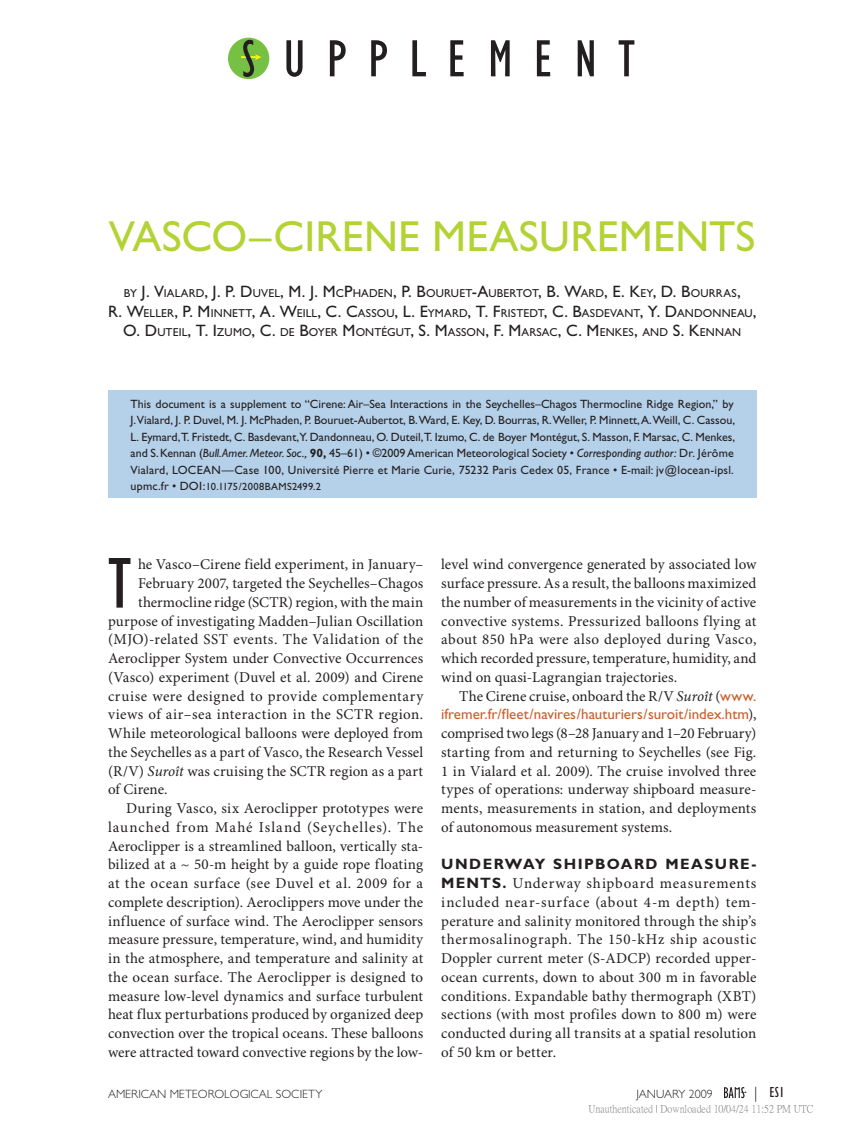
<style>
.page{position:relative;width:851px;height:1134px;background:#fff}
.page>*{position:absolute;margin:0;border:0;box-sizing:border-box;transform-origin:0 0}
.t1{font:condensed 74.25px "Gill Sans";color:#231f20}
.t2{font:condensed 54px "Gill Sans";letter-spacing:.39em;color:#231f20}
.t3{font:43.5px "Gill Sans";letter-spacing:.005em;color:#b3d234}
.t4{font:15px/18.8px "Minion Pro";letter-spacing:.01em;color:#231f20;text-align:justify}
.t5{font:15px "Minion Pro";letter-spacing:.03em;color:#231f20}
.t6{font:15px "Gill Sans";color:#cd5d2b}
.t7{font:15px "Minion Pro";letter-spacing:.04em;color:#231f20}
.t8{font:15px "Minion Pro";letter-spacing:.065em;color:#231f20}
.t9{font:700 15px "Gill Sans";letter-spacing:.095em;color:#231f20}
.t10{font:condensed 15px "Gill Sans";color:#231f20}
.t11{font:12px/16.5px "Gill Sans";color:#231f20}
.t12{font:300 12px "Gill Sans";color:#231f20}
.t13{font:11.55px/19.5px "Gill Sans";letter-spacing:.015em;color:#231f20;text-align:center}
.t14{font:10.5px "P Ming Li U";color:rgb(0 0 0/.5)}
.t15{font:10.5px "Gill Sans";letter-spacing:.025em;color:#231f20}
.s1{font-size:16.5px}
.s2{font-style:italic}
.s3{font-weight:700}
.s4{font-size:12px}
.s5{font-family:"Gill Sans";color:#cd5d2b}
.s6{font-family:"Minion Pro";color:#231f20}
.s7{font-family:"Gill Sans";font-weight:700}
.s8{font-weight:300;font-stretch:normal}
</style>
<div class="page">
<div style="left:228px;top:38px;width:41px;height:41px;background:#76c043;border-radius:50%"></div>
<svg style="left:241px;top:40px;width:20px;height:37px"></svg>
<div style="left:108px;top:390px;width:648px;height:108px;background:#b5d0e9"></div>
<svg style="left:724px;top:1087px;width:22px;height:11px"></svg>
<h2 class="t2" style="left:283px;top:29px;width:353px">UPPLEMENT</h2>
<h3 class="t3" style="left:109px;top:211px;width:53px">Vasco</h3>
<h3 class="t3" style="left:249px;top:211px;width:118px">–Cirene</h3>
<h3 class="t3" style="left:432px;top:211px;width:28px">measu</h3>
<h3 class="t3" style="left:570px;top:211px;width:54px">remen</h3>
<h3 class="t3" style="left:709px;top:211px;width:45px">ts</h3>
<p class="t13" style="left:108px;top:283px;width:649px">BY <span class="s1">J. V</span>IALARD<span class="s1">, J. P. D</span> UVEL<span class="s1">, M. J. M</span>C<span class="s1">P</span>HADEN<span class="s1">, P. B</span>OURUET<span class="s1">-A</span>UBERTOT<span class="s1">, B. W</span>ARD<span class="s1">, E. K</span>EY<span class="s1">, D. B</span>OURRAS<span class="s1">,<br>R. W</span>ELLER<span class="s1">, P. M</span>INNETT<span class="s1">, A. W</span>EILL<span class="s1">, C. C</span>ASSOU<span class="s1">, L. E</span>YMARD<span class="s1">, T. F</span>RISTEDT<span class="s1">, C. B</span>ASDEVANT<span class="s1">, Y. D</span>ANDONNEAU<span class="s1">,<br>O. D</span> UTEIL<span class="s1">, T. I</span>ZUMO<span class="s1">, C.</span> DE <span class="s1">B</span>OYER <span class="s1">M</span>ONTÉGUT<span class="s1">, S. M</span>ASSON<span class="s1">, F. M</span>ARSAC<span class="s1">, C. M</span>ENKES<span class="s1">,</span> AND <span class="s1">S. K</span>ENNAN</p>
<p class="t11" style="left:130px;top:395px;width:606px">This document is a supplement to “Cirene: Air–Sea Interactions in the Seychelles–Chagos Thermocline Ridge Region,” by J. Vialard, J. P. Duvel, M. J. McPhaden, P. Bouruet-Aubertot, B. Ward, E. Key, D. Bourras, R. Weller, P. Minnett, A. Weill, C. Cassou, L. Eymard, T. Fristedt, C. Basdevant,Y. Dandonneau, O. Duteil, T. Izumo, C. de Boyer Montégut, S. Masson, F. Marsac, C. Menkes, and S. Kennan (<span class="s2">Bull.Amer. Meteor. Soc.,</span> <span class="s3">90,</span> 45–61) • ©2009 American Meteorological Society • <span class="s2">Corresponding author:</span> Dr. Jérôme Vialard, LOCEAN—Case 100, Université Pierre et Marie Curie, 75232 Paris Cedex 05, France • E-mail: jv@locean-ipsl.</p>
<p class="t15" style="left:130px;top:480px;width:192px"><span class="s4">upmc.fr • DOI:</span>10.1175/2008BAMS2499.2</p>
<h1 class="t1" style="left:108px;top:543px;width:23px">T</h1>
<p class="t4" style="left:138px;top:556px;width:287px">he Vasco–Cirene field experiment, in January–</p>
<p class="t4" style="left:138px;top:574px;width:286px">February 2007, targeted the Seychelles–Chagos</p>
<p class="t4" style="left:138px;top:593px;width:287px">thermocline ridge (SCTR) region, with the main</p>
<p class="t4" style="left:108px;top:612px;width:316px">purpose of investigating Madden–Julian Oscillation</p>
<p class="t5" style="left:108px;top:630px;width:316px">(MJO)-related SST events. The Validation of the</p>
<p class="t4" style="left:108px;top:649px;width:317px">Aeroclipper System under Convective Occurrences</p>
<p class="t4" style="left:108px;top:668px;width:317px">(Vasco) experiment (Duvel et al. 2009) and Cirene</p>
<p class="t5" style="left:108px;top:687px;width:316px">cruise were designed to provide complementary</p>
<p class="t5" style="left:108px;top:705px;width:317px">views of air–sea interaction in the SCTR region.</p>
<p class="t4" style="left:108px;top:724px;width:316px">While meteorological balloons were deployed from</p>
<p class="t4" style="left:108px;top:743px;width:316px">the Seychelles as a part of Vasco, the Research Vessel</p>
<p class="t4" style="left:108px;top:762px;width:316px">(R/V) <span class="s2">Suroît</span> was cruising the SCTR region as a part</p>
<p class="t4" style="left:108px;top:781px;width:61px">of Cirene.</p>
<p class="t4" style="left:126px;top:799px;width:298px">During Vasco, six Aeroclipper prototypes were</p>
<p class="t8" style="left:108px;top:818px;width:316px">launched from Mahé Island (Seychelles). The</p>
<p class="t4" style="left:108px;top:837px;width:316px">Aeroclipper is a streamlined balloon, vertically sta-</p>
<p class="t4" style="left:108px;top:856px;width:316px">bilized at a ~ 50-m height by a guide rope floating</p>
<p class="t7" style="left:108px;top:874px;width:316px">at the ocean surface (see Duvel et al. 2009 for a</p>
<p class="t4" style="left:108px;top:893px;width:317px">complete description). Aeroclippers move under the</p>
<p class="t4" style="left:108px;top:912px;width:316px">influence of surface wind. The Aeroclipper sensors</p>
<p class="t4" style="left:108px;top:931px;width:316px">measure pressure, temperature, wind, and humidity</p>
<p class="t4" style="left:108px;top:949px;width:317px">in the atmosphere, and temperature and salinity at</p>
<p class="t4" style="left:108px;top:968px;width:317px">the ocean surface. The Aeroclipper is designed to</p>
<p class="t4" style="left:108px;top:987px;width:316px">measure low-level dynamics and surface turbulent</p>
<p class="t4" style="left:108px;top:1006px;width:316px">heat flux perturbations produced by organized deep</p>
<p class="t4" style="left:108px;top:1024px;width:316px">convection over the tropical oceans. These balloons</p>
<p class="t4" style="left:108px;top:1043px;width:316px">were attracted toward convective regions by the low-</p>
<p class="t4" style="left:441px;top:556px;width:317px">level wind convergence generated by associated low surface pressure. As a result, the balloons maximized the number of measurements in the vicinity of active convective systems. Pressurized balloons flying at about 850 hPa were also deployed during Vasco, which recorded pressure, temperature, humidity, and wind on quasi-Lagrangian trajectories.</p>
<p class="t4" style="left:459px;top:687px;width:298px">The Cirene cruise, onboard the R/V <span class="s2">Suroît</span> (<span class="s5">www.</span></p>
<p class="t6" style="left:441px;top:706px;width:317px">ifremer.fr/fleet/navires/hauturiers/suroit/index.htm<span class="s6">),</span></p>
<p class="t4" style="left:441px;top:724px;width:316px">comprised two legs (8–28 January and 1–20 February) starting from and returning to Seychelles (see Fig.<br>1 in Vialard et al. 2009). The cruise involved three types of operations: underway shipboard measure&shy;ments, measurements in station, and deployments of autonomous measurement systems.</p>
<p class="t9" style="left:441px;top:855px;width:316px">UNDERWAY SHIPBOARD MEASURE-</p>
<p class="t4" style="left:441px;top:874px;width:317px"><span class="s7">MENTS.</span> Underway shipboard measurements included near-surface (about 4-m depth) tem&shy;perature and salinity monitored through the ship’s thermosalinograph. The 150-kHz ship acoustic Doppler current meter (S-ADCP) recorded upper&shy;ocean currents, down to about 300 m in favorable conditions. Expandable bathy thermograph (XBT) sections (with most profiles down to 800 m) were conducted during all transits at a spatial resolution of 50 km or better.</p>
<p class="t12" style="left:108px;top:1087px;width:216px">AMERICAN METEOROLOGICAL SOCIETY</p>
<p class="t12" style="left:636px;top:1087px;width:78px">JANUARY 2009</p>
<p class="t10" style="left:754px;top:1084px;width:32px"><span class="s8">|</span> ES1</p>
<p class="t14" style="left:588px;top:1103px;width:226px">Unauthenticated | Downloaded 10/04/24 11:52 PM UTC</p>
</div>
